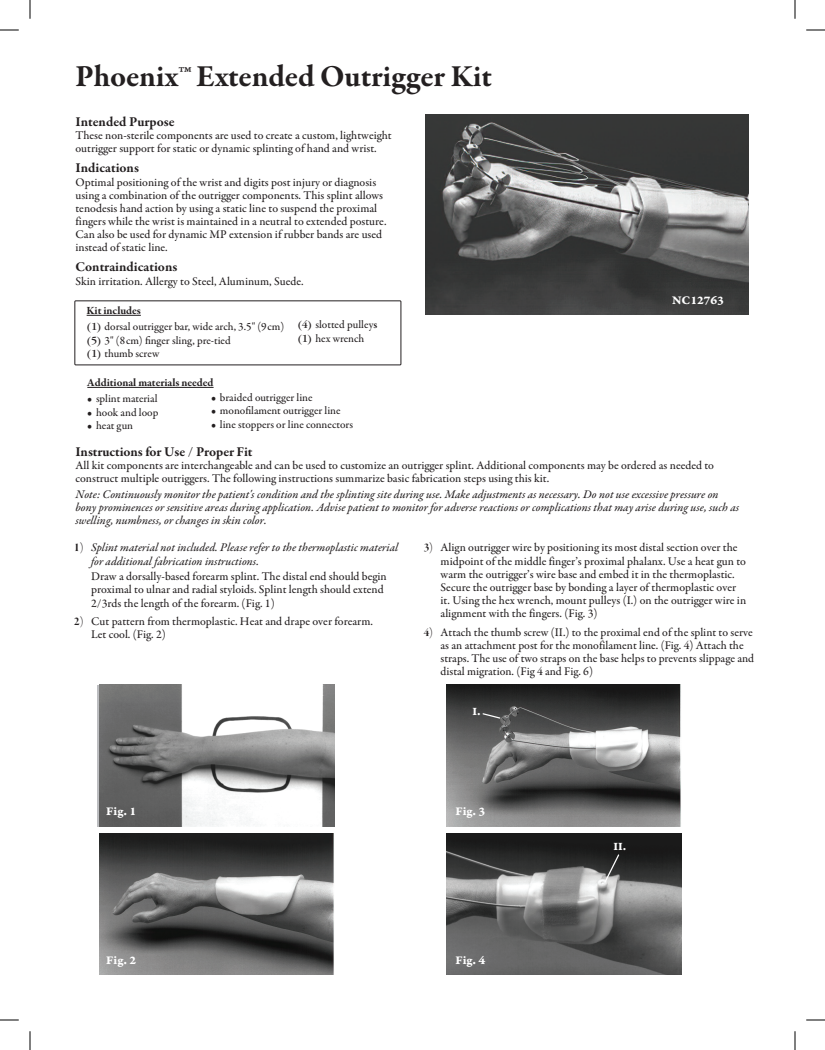
<style>
.page{position:relative;width:825px;height:1050px;background:#fff}
.page>*{position:absolute;margin:0;border:0;box-sizing:border-box;transform-origin:0 0}
.t1{font:700 31.25px "Garamond Premr Pro";letter-spacing:-.005em;color:#231f20}
.t2{font:700 13.75px "Garamond Premr Pro";color:#231f20}
.t3{font:12.5px "Garamond Premr Pro Bd Capt";letter-spacing:-.005em;color:#fff}
.t4{font:500 11.88px/13.1px "Garamond Premr Pro";color:#231f20}
.t5{font:11.88px/13.1px "Garamond Premr Pro Med It";color:#231f20}
.t6{font:11.88px "Garamond Premr Pro Bd Capt";color:#fff}
.t7{font:500 11.25px/13.5px "Garamond Premr Pro";color:#231f20}
.t8{font:700 11.25px "Garamond Premr Pro";letter-spacing:-.005em;color:#231f20}
.s1{font-weight:700}
.s2{font-family:"Garamond IT Cby BT";font-weight:400}
.s3{font-weight:600}
.s4{font-size:11.88px}
.s5{font-family:"Garamond Premr Pro Bd Disp";font-size:12.5px}
.s6{font-family:"Garamond Premr Pro Bd Disp";font-weight:400;font-size:12.5px}
</style>
<div class="page">
<img style="left:426px;top:114px;width:322px;height:200px">
<img style="left:99px;top:685px;width:235px;height:141px">
<img style="left:99px;top:834px;width:235px;height:141px">
<img style="left:447px;top:834px;width:234px;height:141px">
<img style="left:447px;top:685px;width:234px;height:141px">
<hr style="left:87px;top:387px;width:127px;height:1px;background:#231f20">
<hr style="left:87px;top:315px;width:54px;height:1px;background:#231f20">
<div style="left:75px;top:301px;width:326px;height:64px;border:1px solid #231f20"></div>
<svg style="left:603px;top:853px;width:17px;height:31px"></svg>
<svg style="left:482px;top:712px;width:19px;height:8px"></svg>
<svg style="left:0;top:29px;width:19px;height:2px"></svg>
<svg style="left:806px;top:29px;width:19px;height:2px"></svg>
<svg style="left:0;top:1019px;width:19px;height:2px"></svg>
<svg style="left:806px;top:1019px;width:19px;height:2px"></svg>
<svg style="left:29px;top:0;width:2px;height:19px"></svg>
<svg style="left:29px;top:1031px;width:2px;height:19px"></svg>
<svg style="left:794px;top:0;width:2px;height:19px"></svg>
<svg style="left:794px;top:1031px;width:2px;height:19px"></svg>
<h1 class="t1" style="left:75px;top:57px;width:418px">Phoenix™ Extended Outrigger Kit</h1>
<p class="t2" style="left:75px;top:113px;width:101px">Intended Purpose</p>
<p class="t4" style="left:75px;top:129px;width:318px">These non-sterile components are used to create a custom, lightweight outrigger support for static or dynamic splinting of hand and wrist.</p>
<p class="t2" style="left:75px;top:160px;width:65px">Indications</p>
<p class="t4" style="left:75px;top:175px;width:313px">Optimal positioning of the wrist and digits post injury or diagnosis using a combination of the outrigger components. This splint allows tenodesis hand action by using a static line to suspend the proximal fingers while the wrist is maintained in a neutral to extended posture.<br>Can also be used for dynamic MP extension if rubber bands are used instead of static line.</p>
<p class="t2" style="left:75px;top:259px;width:103px">Contraindications</p>
<p class="t4" style="left:75px;top:275px;width:230px">Skin irritation. Allergy to Steel, Aluminum, Suede.</p>
<p class="t7" style="left:87px;top:303px;width:199px;line-height:16.2px"><span class="s1">Kit includes<br></span><span class="s2">(1)</span> dorsal outrigger bar, wide arch, 3.5" (9cm)</p>
<p class="t7" style="left:87px;top:334px;width:146px"><span class="s2">(5)</span> 3" (8cm) finger sling, pre-tied <span class="s2">(1)</span> thumb screw</p>
<p class="t7" style="left:297px;top:318px;width:81px"><span class="s2">(4)</span> slotted pulley<span class="s3">s </span><span class="s2">(1)</span> hex wrench</p>
<p class="t8" style="left:87px;top:376px;width:128px">Additional materials needed</p>
<p class="t7" style="left:87px;top:392px;width:72px"><span class="s4">•</span> splint material</p>
<p class="t7" style="left:87px;top:406px;width:73px"><span class="s4">•</span> hook and loop</p>
<p class="t7" style="left:87px;top:419px;width:47px"><span class="s4">•</span> heat gun</p>
<p class="t7" style="left:211px;top:391px;width:103px"><span class="s4">•</span> braided outrigger line</p>
<p class="t7" style="left:211px;top:404px;width:131px"><span class="s4">•</span> monofilament outrigger line</p>
<p class="t7" style="left:211px;top:418px;width:143px"><span class="s4">•</span> line stoppers or line connectors</p>
<p class="t3" style="left:672px;top:293px;width:53px">NC12763</p>
<p class="t2" style="left:75px;top:443px;width:179px">Instructions for Use / Proper Fit</p>
<p class="t4" style="left:75px;top:459px;width:640px">All kit components are interchangeable and can be used to customize an outrigger splint. Additional components may be ordered as needed to construct multiple outriggers. The following instructions summarize basic fabrication steps using this kit.</p>
<p class="t5" style="left:75px;top:488px;width:665px">Note: Continuously monitor the patient's condition and the splinting site during use. Make adjustments as necessary. Do not use excessive pressure on bony prominences or sensitive areas during application. Advise patient to monitor for adverse reactions or complications that may arise during use, such as swelling, numbness, or changes in skin color.</p>
<p class="t5" style="left:91px;top:542px;width:309px;text-indent:-17px"><span class="s5">1)</span> Splint material not included. Please refer to the thermoplastic material for additional fabrication instructions.</p>
<p class="t4" style="left:91px;top:570px;width:297px">Draw a dorsally-based forearm splint. The distal end should begin proximal to ulnar and radial styloids. Splint length should extend<br>2/3rds the length of the forearm. (Fig. 1)</p>
<p class="t4" style="left:91px;top:615px;width:283px;text-indent:-17px"><span class="s6">2)</span> Cut pattern from thermoplastic. Heat and drape over forearm.<br>Let cool. (Fig. 2)</p>
<p class="t4" style="left:441px;top:541px;width:307px;text-indent:-17px"><span class="s6">3)</span> Align outrigger wire by positioning its most distal section over the midpoint of the middle finger’s proximal phalanx. Use a heat gun to warm the outrigger’s wire base and embed it in the thermoplastic.<br>Secure the outrigger base by bonding a layer of thermoplastic over it. Using the hex wrench, mount pulleys (I.) on the outrigger wire in alignment with the fingers. (Fig. 3)</p>
<p class="t4" style="left:441px;top:626px;width:315px;text-indent:-17px"><span class="s6">4)</span> Attach the thumb screw (II.) to the proximal end of the splint to serve as an attachment post for the monofilament line. (Fig. 4) Attach the straps. The use of two straps on the base helps to prevents slippage and distal migration. (Fig 4 and Fig. 6)</p>
<p class="t6" style="left:472px;top:704px;width:10px">I.</p>
<p class="t3" style="left:106px;top:803px;width:31px">Fig. 1</p>
<p class="t3" style="left:455px;top:803px;width:31px">Fig. 3</p>
<p class="t3" style="left:106px;top:952px;width:31px">Fig. 2</p>
<p class="t3" style="left:455px;top:952px;width:31px">Fig. 4</p>
<p class="t6" style="left:614px;top:839px;width:14px">II.</p>
</div>
